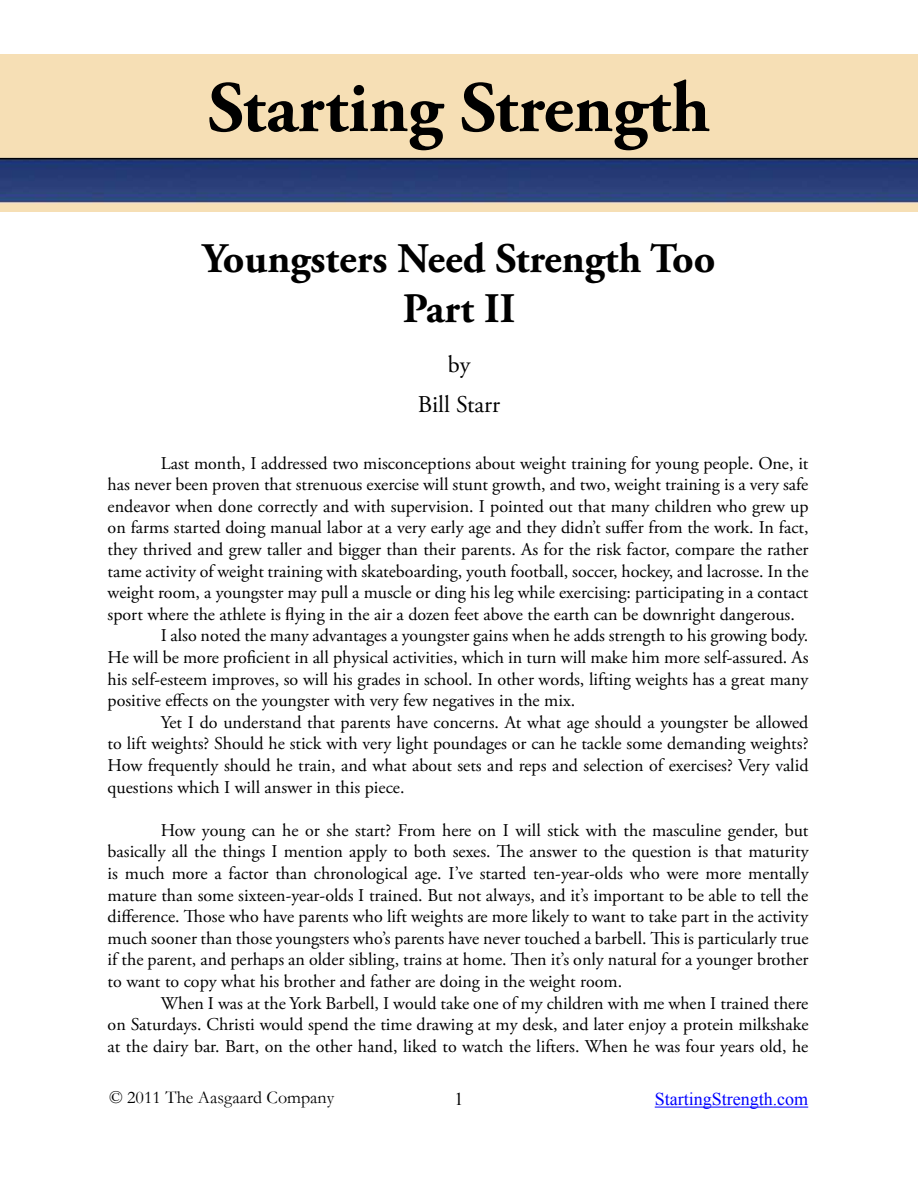
<style>
.page{position:relative;width:918px;height:1188px;background:#fff}
.page>*{position:absolute;margin:0;border:0;box-sizing:border-box;transform-origin:0 0}
.t1{font:700 72px "Adobe Garamond Pro";color:#000}
.t2{font:700 42px/50.4px "Adobe Garamond Pro";color:#000;text-align:center}
.t3{font:24px/40.5px "Adobe Garamond Pro";color:#000;text-align:center}
.t4{font:18px/21.6px "Adobe Garamond Pro";color:#000;text-align:justify}
.t5{font:18px "Garamond";color:#000}
.t6{font:18px "Times New Roman";color:#00f}
.t7{font:18px "Times New Roman";color:#000}
</style>
<div class="page">
<img style="left:1px;top:54px;width:916px;height:158px">
<hr style="left:655px;top:1107px;width:153px;height:1px;background:#00f">
<h1 class="t1" style="left:208px;top:66px;width:504px">Starting Strength</h1>
<h2 class="t2" style="left:203px;top:234px;width:514px">Youngsters Need Strength Too<br>Part II</h2>
<h3 class="t3" style="left:418px;top:345px;width:84px">by<br>Bill Starr</h3>
<p class="t4" style="left:161px;top:453px;width:649px">Last month, I addressed two misconceptions about weight training for young people. One, it</p>
<p class="t4" style="left:108px;top:474px;width:702px">has never been proven that strenuous exercise will stunt growth, and two, weight training is a very safe</p>
<p class="t4" style="left:108px;top:496px;width:702px">endeavor when done correctly and with supervision. I pointed out that many children who grew up</p>
<p class="t4" style="left:108px;top:518px;width:702px">on farms started doing manual labor at a very early age and they didn’t suffer from the work. In fact,</p>
<p class="t4" style="left:108px;top:539px;width:702px">they thrived and grew taller and bigger than their parents. As for the risk factor, compare the rather</p>
<p class="t4" style="left:108px;top:561px;width:702px">tame activity of weight training with skateboarding, youth football, soccer, hockey, and lacrosse. In the</p>
<p class="t4" style="left:108px;top:582px;width:702px">weight room, a youngster may pull a muscle or ding his leg while exercising: participating in a contact</p>
<p class="t4" style="left:108px;top:604px;width:689px">sport where the athlete is flying in the air a dozen feet above the earth can be downright dangerous.</p>
<p class="t4" style="left:161px;top:626px;width:649px">I also noted the many advantages a youngster gains when he adds strength to his growing body.</p>
<p class="t4" style="left:108px;top:647px;width:702px">He will be more proficient in all physical activities, which in turn will make him more self-assured. As</p>
<p class="t4" style="left:108px;top:669px;width:702px">his self-esteem improves, so will his grades in school. In other words, lifting weights has a great many</p>
<p class="t4" style="left:108px;top:690px;width:469px">positive effects on the youngster with very few negatives in the mix.</p>
<p class="t4" style="left:161px;top:712px;width:649px">Yet I do understand that parents have concerns. At what age should a youngster be allowed</p>
<p class="t4" style="left:108px;top:734px;width:702px">to lift weights? Should he stick with very light poundages or can he tackle some demanding weights?</p>
<p class="t4" style="left:108px;top:755px;width:702px">How frequently should he train, and what about sets and reps and selection of exercises? Very valid</p>
<p class="t4" style="left:108px;top:777px;width:298px">questions which I will answer in this piece.</p>
<p class="t4" style="left:108px;top:820px;width:702px;text-indent:53px">How young can he or she start? From here on I will stick with the masculine gender, but basically all the things I mention apply to both sexes. The answer to the question is that maturity is much more a factor than chronological age. I’ve started ten-year-olds who were more mentally mature than some sixteen-year-olds I trained. But not always, and it’s important to be able to tell the difference. Those who have parents who lift weights are more likely to want to take part in the activity much sooner than those youngsters who’s parents have never touched a barbell. This is particularly true if the parent, and perhaps an older sibling, trains at home. Then it’s only natural for a younger brother to want to copy what his brother and father are doing in the weight room.</p>
<p class="t4" style="left:108px;top:993px;width:702px;text-indent:53px">When I was at the York Barbell, I would take one of my children with me when I trained there on Saturdays. Christi would spend the time drawing at my desk, and later enjoy a protein milkshake at the dairy bar. Bart, on the other hand, liked to watch the lifters. When he was four years old, he</p>
<p class="t5" style="left:109px;top:1085px;width:227px">© 2011 The Aasgaard Company</p>
<p class="t7" style="left:454px;top:1087px;width:10px">1</p>
<p class="t6" style="left:655px;top:1087px;width:155px">StartingStrength.com</p>
</div>
